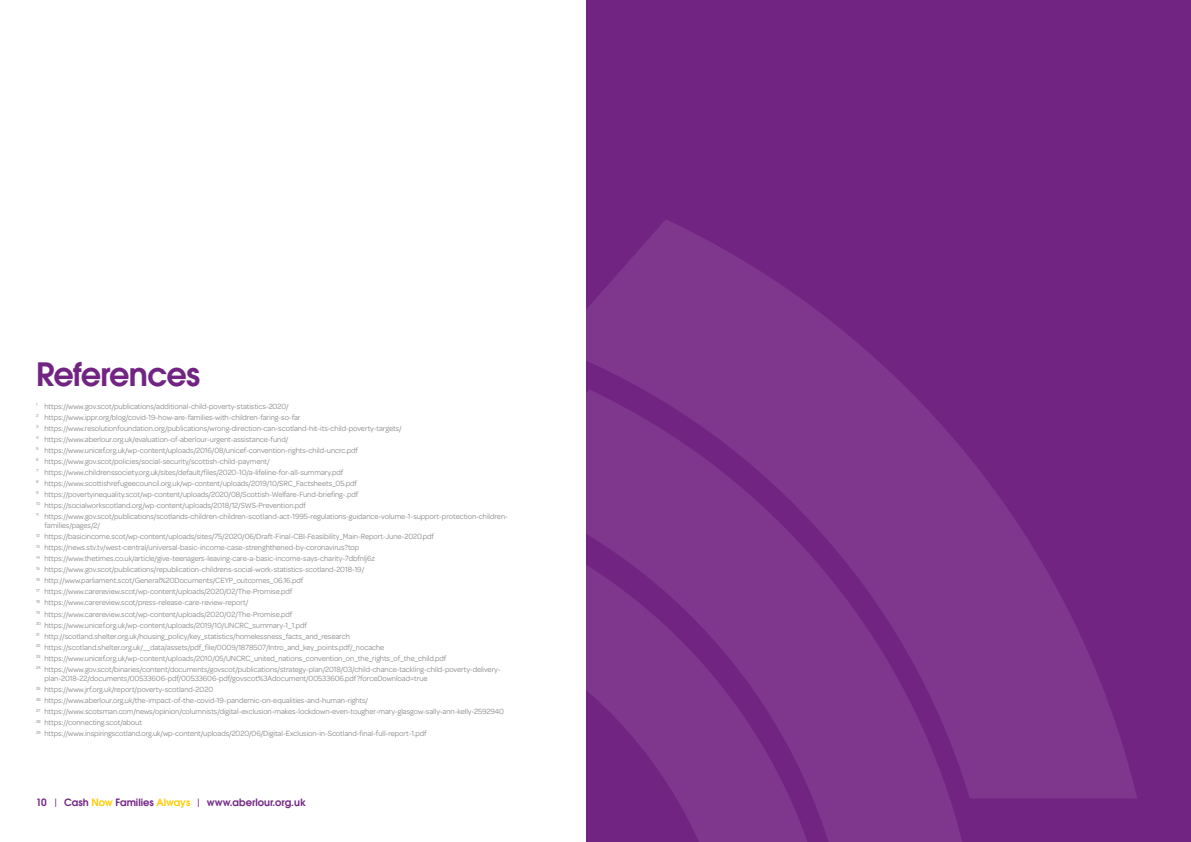
<style>
.page{position:relative;width:1191px;height:842px;background:#fff}
.page>*{position:absolute;margin:0;border:0;box-sizing:border-box;transform-origin:0 0}
.t1{font:600 32px "Avant Garde";letter-spacing:-.03em;color:#722483}
.t2{font:600 10px "Avant Garde";color:#722483}
.t3{font:8px/9.6px "Omnes";letter-spacing:-.01em;color:#878787}
.s1{font-weight:400}
.s2{color:#fc0}
</style>
<div class="page">
<div style="left:587px;top:0;width:604px;height:842px;background:#722483"></div>
<svg style="left:587px;top:220px;width:550px;height:578px"></svg>
<svg style="left:587px;top:389px;width:377px;height:453px;fill:#7e378d"></svg>
<p class="t1" style="left:36px;top:353px;width:166px">References</p>
<p class="t3" style="left:36px;top:401px;width:254px"><sup>1</sup> https://www.gov.scot/publications/additional-child-poverty-statistics-2020/</p>
<p class="t3" style="left:36px;top:412px;width:266px"><sup>2</sup> https://www.ippr.org/blog/covid-19-how-are-families-with-children-faring-so-far</p>
<p class="t3" style="left:36px;top:423px;width:367px"><sup>3</sup> https://www.resolutionfoundation.org/publications/wrong-direction-can-scotland-hit-its-child-poverty-targets/</p>
<p class="t3" style="left:36px;top:434px;width:254px"><sup>4</sup> https://www.aberlour.org.uk/evaluation-of-aberlour-urgent-assistance-fund/</p>
<p class="t3" style="left:36px;top:445px;width:324px"><sup>5</sup> https://www.unicef.org.uk/wp-content/uploads/2016/08/unicef-convention-rights-child-uncrc.pdf</p>
<p class="t3" style="left:36px;top:456px;width:235px"><sup>6</sup> https://www.gov.scot/policies/social-security/scottish-child-payment/</p>
<p class="t3" style="left:36px;top:467px;width:309px"><sup>7</sup> https://www.childrenssociety.org.uk/sites/default/files/2020-10/a-lifeline-for-all-summary.pdf</p>
<p class="t3" style="left:36px;top:478px;width:322px"><sup>8</sup> https://www.scottishrefugeecouncil.org.uk/wp-content/uploads/2019/10/SRC_Factsheets_05.pdf</p>
<p class="t3" style="left:36px;top:489px;width:324px"><sup>9</sup> https://povertyinequality.scot/wp-content/uploads/2020/08/Scottish-Welfare-Fund-briefing-.pdf</p>
<p class="t3" style="left:36px;top:500px;width:272px"><sup>10</sup> https://socialworkscotland.org/wp-content/uploads/2018/12/SWS-Prevention.pdf</p>
<p class="t3" style="left:45px;top:511px;width:465px;text-indent:-9px"><sup>11</sup> https://www.gov.scot/publications/scotlands-children-children-scotland-act-1995-regulations-guidance-volume-1-support-protection-children&shy;families/pages/2/</p>
<p class="t3" style="left:36px;top:532px;width:400px"><sup>12</sup> https://basicincome.scot/wp-content/uploads/sites/75/2020/06/Draft-Final-CBI-Feasibility_Main-Report-June-2020.pdf</p>
<p class="t3" style="left:36px;top:543px;width:325px"><sup>13</sup> https://news.stv.tv/west-central/universal-basic-income-case-strenghthened-by-coronavirus?top</p>
<p class="t3" style="left:36px;top:554px;width:341px"><sup>14</sup> https://www.thetimes.co.uk/article/give-teenagers-leaving-care-a-basic-income-says-charity-7dbfnlj6z</p>
<p class="t3" style="left:36px;top:565px;width:330px"><sup>15</sup> https://www.gov.scot/publications/republication-childrens-social-work-statistics-scotland-2018-19/</p>
<p class="t3" style="left:36px;top:576px;width:269px"><sup>16</sup> http://www.parliament.scot/General%20Documents/CEYP_outcomes_06.16.pdf</p>
<p class="t3" style="left:36px;top:587px;width:258px"><sup>17</sup> https://www.carereview.scot/wp-content/uploads/2020/02/The-Promise.pdf</p>
<p class="t3" style="left:36px;top:598px;width:214px"><sup>18</sup> https://www.carereview.scot/press-release-care-review-report/</p>
<p class="t3" style="left:36px;top:609px;width:258px"><sup>19</sup> https://www.carereview.scot/wp-content/uploads/2020/02/The-Promise.pdf</p>
<p class="t3" style="left:36px;top:620px;width:272px"><sup>20</sup> https://www.unicef.org.uk/wp-content/uploads/2019/10/UNCRC_summary-1_1.pdf</p>
<p class="t3" style="left:36px;top:631px;width:315px"><sup>21</sup> http://scotland.shelter.org.uk/housing_policy/key_statistics/homelessness_facts_and_research</p>
<p class="t3" style="left:36px;top:642px;width:350px"><sup>22</sup> https://scotland.shelter.org.uk/__data/assets/pdf_file/0009/1878507/Intro_and_key_points.pdf/_nocache</p>
<p class="t3" style="left:36px;top:653px;width:412px"><sup>23</sup> https://www.unicef.org.uk/wp-content/uploads/2010/05/UNCRC_united_nations_convention_on_the_rights_of_the_child.pdf</p>
<p class="t3" style="left:45px;top:664px;width:457px;text-indent:-9px"><sup>24</sup> https://www.gov.scot/binaries/content/documents/govscot/publications/strategy-plan/2018/03/child-chance-tackling-child-poverty-delivery&shy;plan-2018-22/documents/00533606-pdf/00533606-pdf/govscot%3Adocument/00533606.pdf?forceDownload=true</p>
<p class="t3" style="left:36px;top:685px;width:179px"><sup>25</sup> https://www.jrf.org.uk/report/poverty-scotland-2020</p>
<p class="t3" style="left:36px;top:696px;width:333px"><sup>26</sup> https://www.aberlour.org.uk/the-impact-of-the-covid-19-pandemic-on-equalities-and-human-rights/</p>
<p class="t3" style="left:36px;top:707px;width:470px"><sup>27</sup> https://www.scotsman.com/news/opinion/columnists/digital-exclusion-makes-lockdown-even-tougher-mary-glasgow-sally-ann-kelly-2592940</p>
<p class="t3" style="left:36px;top:718px;width:107px"><sup>28</sup> https://connecting.scot/about</p>
<p class="t3" style="left:36px;top:729px;width:392px"><sup>29</sup> https://www.inspiringscotland.org.uk/wp-content/uploads/2020/06/Digital-Exclusion-in-Scotland-final-full-report-1.pdf</p>
<p class="t2" style="left:36px;top:796px;width:271px">10 <span class="s1">|</span> Cash <span class="s2">Now</span> Families <span class="s2">Always</span> <span class="s1">|</span> www.aberlour.org.uk</p>
</div>
